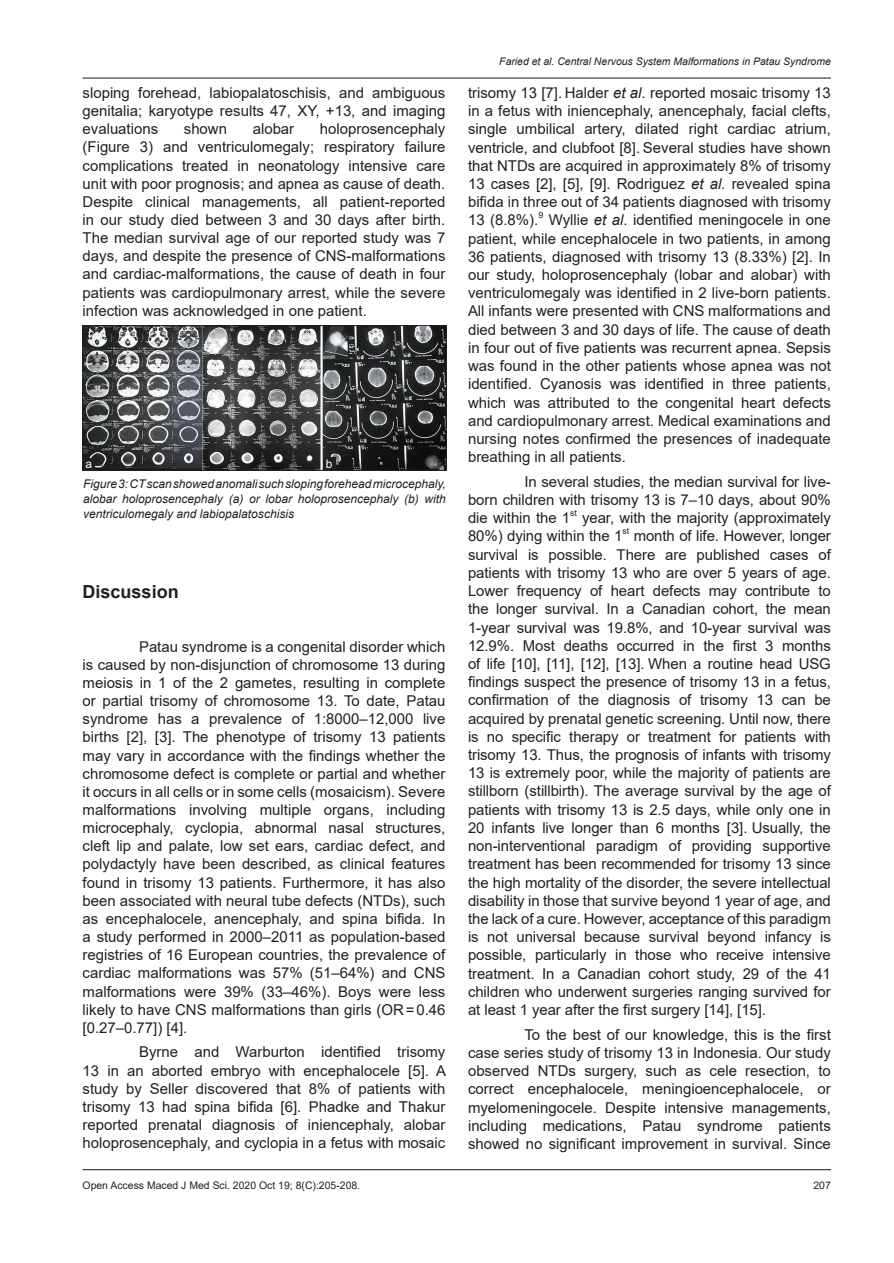
<style>
.page{position:relative;width:894px;height:1263px;background:#fff}
.page>*{position:absolute;margin:0;border:0;box-sizing:border-box;transform-origin:0 0}
.t1{font:700 18px "Arial";color:#231f20}
.TX{font:15px/18.1px "Arial";color:#231f20;text-align:justify}
.t2{font:italic 12px/15px "Arial";color:#231f20;text-align:justify}
.LABEL{font:12px "Arial";color:#fff}
.t3{font:italic 10.5px "Arial";color:#231f20}
.t4{font:10.5px "Arial";color:#231f20}
.TX-2{font:8.7px "Arial";color:#231f20}
.s1{font-style:italic}
</style>
<div class="page">
<hr style="left:83px;top:78px;width:747px;height:1px;background:#231f20">
<hr style="left:83px;top:1169px;width:747px;height:1px;background:#231f20">
<img style="left:85px;top:327px;width:359px;height:141px">
<div style="left:83px;top:325px;width:363px;height:145px;border:1px solid #231f20"></div>
<div style="left:83px;top:458px;width:12px;height:13px;background:#231f20"></div>
<div style="left:322px;top:457px;width:13px;height:13px;background:#231f20"></div>
<p class="TX" style="left:83px;top:83px;width:364px">sloping forehead, labiopalatoschisis, and ambiguous genitalia; karyotype results 47, XY, +13, and imaging evaluations</p>
<p class="TX" style="left:83px;top:120px;width:364px;text-indent:237px">holoprosencephaly (Figure 3) and ventriculomegaly; respiratory failure complications treated in neonatology intensive care unit with poor prognosis; and apnea as cause of death.<br>Despite clinical managements, all patient-reported in our study died between 3 and 30 days after birth.<br>The median survival age of our reported study was 7 days, and despite the presence of CNS-malformations and cardiac-malformations, the cause of death in four patients was cardiopulmonary arrest, while the severe infection was acknowledged in one patient.</p>
<p class="TX" style="left:184px;top:120px;width:45px">shown</p>
<p class="TX" style="left:252px;top:120px;width:43px">alobar</p>
<p class="LABEL" style="left:86px;top:455px;width:8px">a</p>
<p class="LABEL" style="left:325px;top:456px;width:8px">b</p>
<p class="t2" style="left:83px;top:477px;width:364px">Figure 3: CT scan showed anomali such sloping forehead microcephaly, alobar holoprosencephaly (a) or lobar holoprosencephaly (b) with ventriculomegaly and labiopalatoschisis</p>
<h1 class="t1" style="left:83px;top:579px;width:98px">Discussion</h1>
<p class="TX" style="left:83px;top:637px;width:364px;text-indent:56px">Patau syndrome is a congenital disorder which is caused by non-disjunction of chromosome 13 during meiosis in 1 of the 2 gametes, resulting in complete or partial trisomy of chromosome 13. To date, Patau syndrome has a prevalence of 1:8000–12,000 live births [2], [3]. The phenotype of trisomy 13 patients may vary in accordance with the findings whether the chromosome defect is complete or partial and whether it occurs in all cells or in some cells (mosaicism). Severe malformations involving multiple organs, including microcephaly, cyclopia, abnormal nasal structures, cleft lip and palate, low set ears, cardiac defect, and polydactyly have been described, as clinical features found in trisomy 13 patients. Furthermore, it has also been associated with neural tube defects (NTDs), such as encephalocele, anencephaly, and spina bifida. In a study performed in 2000–2011 as population-based registries of 16 European countries, the prevalence of cardiac malformations was 57% (51–64%) and CNS malformations were 39% (33–46%). Boys were less likely to have CNS malformations than girls (OR=0.46 [0.27–0.77]) [4].</p>
<p class="TX" style="left:83px;top:1043px;width:365px;text-indent:56px">Byrne and Warburton identified trisomy 13 in an aborted embryo with encephalocele [5]. A study by Seller discovered that 8% of patients with trisomy 13 had spina bifida [6]. Phadke and Thakur reported prenatal diagnosis of iniencephaly, alobar holoprosencephaly, and cyclopia in a fetus with mosaic</p>
<p class="t3" style="left:499px;top:54px;width:333px">Faried et al. Central Nervous System Malformations in Patau Syndrome</p>
<p class="TX" style="left:468px;top:83px;width:364px">trisomy 13 [7]. Halder <span class="s1">et al</span>. reported mosaic trisomy 13 in a fetus with iniencephaly, anencephaly, facial clefts, single umbilical artery, dilated right cardiac atrium, ventricle, and clubfoot [8]. Several studies have shown that NTDs are acquired in approximately 8% of trisomy 13 cases [2], [5], [9]. Rodriguez <span class="s1">et al.</span> revealed spina bifida in three out of 34 patients diagnosed with trisomy 13 (8.8%).</p>
<p class="TX-2" style="left:538px;top:209px;width:6px">9</p>
<p class="TX" style="left:468px;top:211px;width:364px;text-indent:81px">Wyllie <span class="s1">et al</span>. identified meningocele in one patient, while encephalocele in two patients, in among 36 patients, diagnosed with trisomy 13 (8.33%) [2]. In our study, holoprosencephaly (lobar and alobar) with ventriculomegaly was identified in 2 live-born patients.<br>All infants were presented with CNS malformations and died between 3 and 30 days of life. The cause of death in four out of five patients was recurrent apnea. Sepsis was found in the other patients whose apnea was not identified. Cyanosis was identified in three patients, which was attributed to the congenital heart defects and cardiopulmonary arrest. Medical examinations and nursing notes confirmed the presences of inadequate breathing in all patients.</p>
<p class="TX" style="left:468px;top:472px;width:364px;text-indent:56px">In several studies, the median survival for live&shy;born children with trisomy 13 is 7–10 days, about 90% die within the 1</p>
<p class="TX-2" style="left:570px;top:507px;width:8px">st</p>
<p class="TX" style="left:468px;top:509px;width:364px;text-indent:114px">year, with the majority (approximately<br>80%) dying within the 1</p>
<p class="TX-2" style="left:622px;top:525px;width:8px">st</p>
<p class="TX" style="left:468px;top:527px;width:364px;text-indent:166px">month of life. However, longer survival is possible. There are published cases of patients with trisomy 13 who are over 5 years of age.<br>Lower frequency of heart defects may contribute to the longer survival. In a Canadian cohort, the mean 1-year survival was 19.8%, and 10-year survival was 12.9%. Most deaths occurred in the first 3 months of life [10], [11], [12], [13]. When a routine head USG findings suspect the presence of trisomy 13 in a fetus, confirmation of the diagnosis of trisomy 13 can be acquired by prenatal genetic screening. Until now, there is no specific therapy or treatment for patients with trisomy 13. Thus, the prognosis of infants with trisomy 13 is extremely poor, while the majority of patients are stillborn (stillbirth). The average survival by the age of patients with trisomy 13 is 2.5 days, while only one in 20 infants live longer than 6 months [3]. Usually, the non-interventional paradigm of providing supportive treatment has been recommended for trisomy 13 since the high mortality of the disorder, the severe intellectual disability in those that survive beyond 1 year of age, and the lack of a cure. However, acceptance of this paradigm is not universal because survival beyond infancy is possible, particularly in those who receive intensive treatment. In a Canadian cohort study, 29 of the 41 children who underwent surgeries ranging survived for at least 1 year after the first surgery [14], [15].</p>
<p class="TX" style="left:468px;top:1025px;width:364px;text-indent:56px">To the best of our knowledge, this is the first case series study of trisomy 13 in Indonesia. Our study observed NTDs surgery, such as cele resection, to correct encephalocele, meningioencephalocele, or myelomeningocele. Despite intensive managements, including medications, Patau syndrome patients showed no significant improvement in survival. Since</p>
<p class="t4" style="left:83px;top:1177px;width:279px">Open Access Maced J Med Sci. 2020 Oct 19; 8(C):205-208.</p>
<p class="t4" style="left:813px;top:1177px;width:19px">207</p>
</div>
